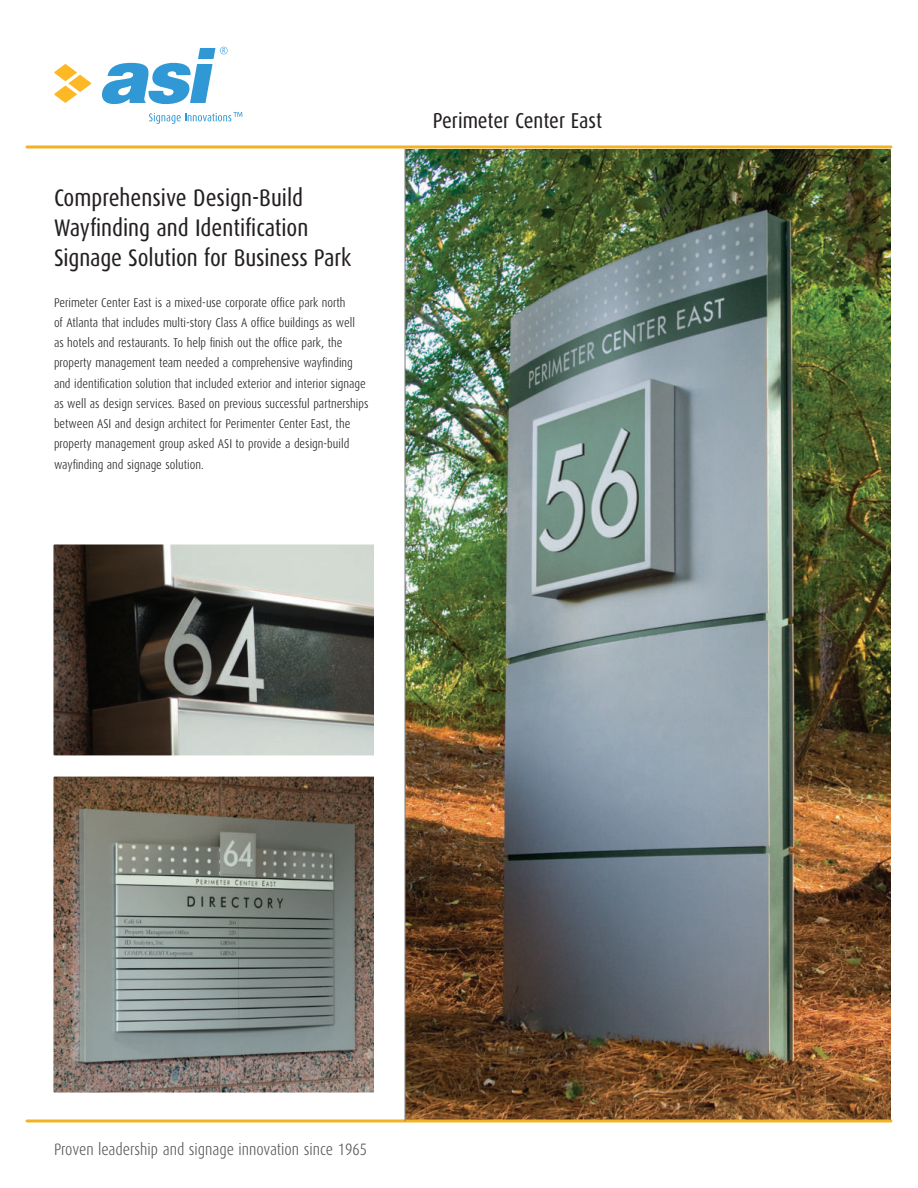
<style>
.page{position:relative;width:918px;height:1188px;background:#fff}
.page>*{position:absolute;margin:0;border:0;box-sizing:border-box;transform-origin:0 0}
.t1{font:24px/30px "Dax Condensed";color:#231f20}
.t2{font:21.6px "Dax Condensed";color:#231f20}
.t3{font:300 16.5px "Dax Condensed";color:#57585a}
.t4{font:300 12.75px/20.2px "Dax Condensed";color:#231f20}
</style>
<div class="page">
<img style="left:406px;top:148px;width:485px;height:971px">
<svg style="left:53px;top:544px;width:321px;height:212px"></svg>
<svg style="left:53px;top:776px;width:321px;height:317px"></svg>
<svg style="left:54px;top:64px;width:38px;height:39px"></svg>
<svg style="left:102px;top:47px;width:126px;height:57px"></svg>
<svg style="left:149px;top:112px;width:93px;height:12px"></svg>
<hr style="left:27px;top:146px;width:864px;height:2px;background:#f3b124">
<hr style="left:27px;top:1119px;width:864px;height:3px;background:#f3b124">
<hr style="left:405px;top:148px;width:1px;height:973px;background:#808285">
<h1 class="t1" style="left:54px;top:184px;width:299px">Comprehensive Design-Build<br>Wayfinding and Identification<br>Signage Solution for Business Park</h1>
<p class="t4" style="left:54px;top:293px;width:316px">Perimeter Center East is a mixed-use corporate office park north<br>of Atlanta that includes multi-story Class A office buildings as well<br>as hotels and restaurants. To help finish out the office park, the property management team needed a comprehensive wayfinding and identification solution that included exterior and interior signage as well as design services. Based on previous successful partnerships between ASI and design architect for Perimenter Center East, the property management group asked ASI to provide a design-build wayfinding and signage solution.</p>
<h2 class="t2" style="left:433px;top:111px;width:171px">Perimeter Center East</h2>
<p class="t3" style="left:54px;top:1142px;width:315px">Proven leadership and signage innovation since 1965</p>
</div>
